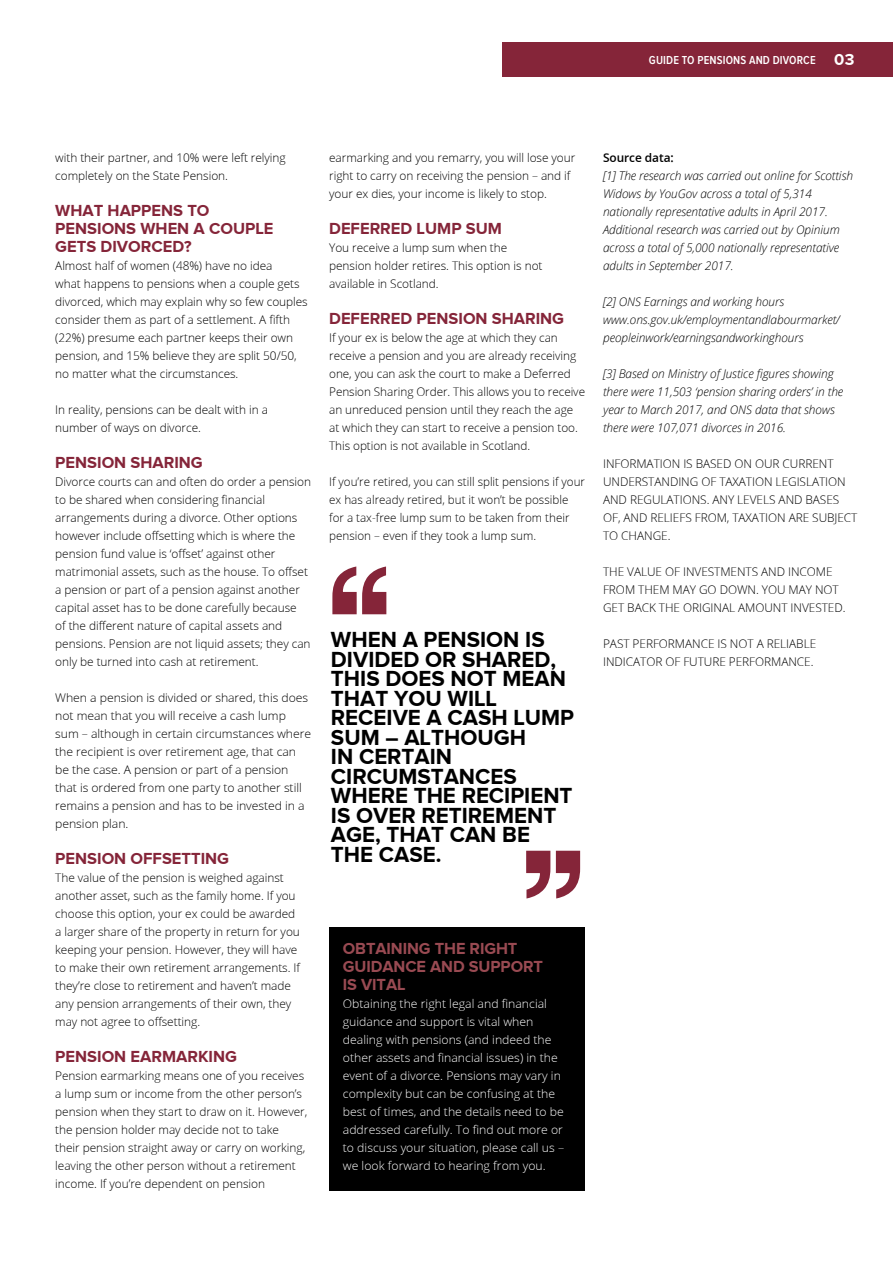
<style>
.page{position:relative;width:893px;height:1263px;background:#fff}
.page>*{position:absolute;margin:0;border:0;box-sizing:border-box;transform-origin:0 0}
.t1{font:700 22.5px/19.5px "Proxima Nova";color:#000}
.t2{font:700 16.5px/18px "Proxima Nova";color:#852539}
.t3{font:700 16.5px/18px "Proxima Nova";letter-spacing:-.005em;color:#994a52}
.t4{font:300 12px/18px "Open Sans";letter-spacing:-.005em;color:#000}
.t5{font:italic 300 12px/18px "Open Sans";letter-spacing:-.005em;color:#000}
.t6{font:300 12px/18px "Open Sans";color:#fff}
.t7{font:600 12px "Proxima Nova Cond";letter-spacing:.01em;color:#fff}
.t8{font:600 12px "Open Sans";letter-spacing:-.005em;color:#000}
.s1{font-family:"Proxima Nova";font-weight:700;font-size:16.5px}
</style>
<div class="page">
<div style="left:503px;top:43px;width:390px;height:34px;background:#852539"></div>
<div style="left:329px;top:927px;width:256px;height:264px;background:#000"></div>
<svg style="left:332px;top:566px;width:54px;height:48px"></svg>
<svg style="left:556px;top:851px;width:24px;height:47px"></svg>
<svg style="left:526px;top:851px;width:24px;height:47px"></svg>
<p class="t7" style="left:649px;top:55px;width:207px">GUIDE TO PENSIONS AND DIVORCE <span class="s1">03</span></p>
<p class="t4" style="left:55px;top:148px;width:232px">with their partner, and 10% were left relying completely on the State Pension.</p>
<h2 class="t2" style="left:55px;top:201px;width:220px">WHAT HAPPENS TO<br>PENSIONS WHEN A COUPLE<br>GETS DIVORCED?</h2>
<p class="t4" style="left:55px;top:256px;width:254px">Almost half of women (48%) have no idea<br>what happens to pensions when a couple gets divorced, which may explain why so few couples consider them as part of a settlement. A fifth (22%) presume each partner keeps their own pension, and 15% believe they are split 50/50, no matter what the circumstances.</p>
<p class="t4" style="left:55px;top:400px;width:214px">In reality, pensions can be dealt with in a number of ways on divorce.</p>
<h2 class="t2" style="left:55px;top:453px;width:149px">PENSION SHARING</h2>
<p class="t4" style="left:55px;top:472px;width:257px">Divorce courts can and often do order a pension to be shared when considering financial arrangements during a divorce. Other options however include offsetting which is where the pension fund value is ‘offset’ against other matrimonial assets, such as the house. To offset a pension or part of a pension against another capital asset has to be done carefully because<br>of the different nature of capital assets and pensions. Pension are not liquid assets; they can only be turned into cash at retirement.</p>
<p class="t4" style="left:55px;top:688px;width:257px">When a pension is divided or shared, this does not mean that you will receive a cash lump sum – although in certain circumstances where the recipient is over retirement age, that can be the case. A pension or part of a pension that is ordered from one party to another still remains a pension and has to be invested in a pension plan.</p>
<h2 class="t2" style="left:55px;top:849px;width:175px">PENSION OFFSETTING</h2>
<p class="t4" style="left:55px;top:868px;width:246px">The value of the pension is weighed against another asset, such as the family home. If you choose this option, your ex could be awarded a larger share of the property in return for you keeping your pension. However, they will have to make their own retirement arrangements. If they’re close to retirement and haven’t made any pension arrangements of their own, they may not agree to offsetting.</p>
<h2 class="t2" style="left:55px;top:1047px;width:183px">PENSION EARMARKING</h2>
<p class="t4" style="left:55px;top:1066px;width:254px">Pension earmarking means one of you receives a lump sum or income from the other person’s pension when they start to draw on it. However, the pension holder may decide not to take<br>their pension straight away or carry on working, leaving the other person without a retirement income. If you’re dependent on pension</p>
<p class="t4" style="left:329px;top:148px;width:248px">earmarking and you remarry, you will lose your right to carry on receiving the pension – and if your ex dies, your income is likely to stop.</p>
<h2 class="t2" style="left:329px;top:219px;width:174px">DEFERRED LUMP SUM</h2>
<p class="t4" style="left:329px;top:238px;width:215px">You receive a lump sum when the pension holder retires. This option is not available in Scotland.</p>
<h2 class="t2" style="left:329px;top:309px;width:236px">DEFERRED PENSION SHARING</h2>
<p class="t4" style="left:329px;top:328px;width:257px">If your ex is below the age at which they can receive a pension and you are already receiving one, you can ask the court to make a Deferred Pension Sharing Order. This allows you to receive an unreduced pension until they reach the age at which they can start to receive a pension too.<br>This option is not available in Scotland.</p>
<p class="t4" style="left:329px;top:472px;width:257px">If you’re retired, you can still split pensions if your ex has already retired, but it won’t be possible for a tax-free lump sum to be taken from their pension – even if they took a lump sum.</p>
<h1 class="t1" style="left:331px;top:629px;width:245px">WHEN A PENSION IS<br>DIVIDED OR SHARED,<br>THIS DOES NOT MEAN<br>THAT YOU WILL<br>RECEIVE A CASH LUMP<br>SUM – ALTHOUGH<br>IN CERTAIN<br>CIRCUMSTANCES<br>WHERE THE RECIPIENT<br>IS OVER RETIREMENT<br>AGE, THAT CAN BE<br>THE CASE.</h1>
<p class="t8" style="left:603px;top:149px;width:72px">Source data:</p>
<p class="t5" style="left:603px;top:166px;width:251px">[1] The research was carried out online for Scottish Widows by YouGov across a total of 5,314 nationally representative adults in April 2017.<br>Additional research was carried out by Opinium across a total of 5,000 nationally representative adults in September 2017.</p>
<p class="t5" style="left:603px;top:292px;width:238px">[2] ONS Earnings and working hours www.ons.gov.uk/employmentandlabourmarket/ peopleinwork/earningsandworkinghours</p>
<p class="t5" style="left:603px;top:364px;width:242px">[3] Based on Ministry of Justice figures showing there were 11,503 ‘pension sharing orders’ in the year to March 2017, and ONS data that shows there were 107,071 divorces in 2016.</p>
<p class="t4" style="left:603px;top:454px;width:256px">INFORMATION IS BASED ON OUR CURRENT UNDERSTANDING OF TAXATION LEGISLATION AND REGULATIONS. ANY LEVELS AND BASES OF, AND RELIEFS FROM, TAXATION ARE SUBJECT TO CHANGE.</p>
<p class="t4" style="left:603px;top:562px;width:244px">THE VALUE OF INVESTMENTS AND INCOME<br>FROM THEM MAY GO DOWN. YOU MAY NOT<br>GET BACK THE ORIGINAL AMOUNT INVESTED.</p>
<p class="t4" style="left:603px;top:634px;width:215px">PAST PERFORMANCE IS NOT A RELIABLE<br>INDICATOR OF FUTURE PERFORMANCE.</p>
<h2 class="t3" style="left:343px;top:939px;width:202px">OBTAINING THE RIGHT<br>GUIDANCE AND SUPPORT<br>IS VITAL</h2>
<p class="t6" style="left:343px;top:994px;width:223px">Obtaining the right legal and financial guidance and support is vital when dealing with pensions (and indeed the other assets and financial issues) in the event of a divorce. Pensions may vary in complexity but can be confusing at the best of times, and the details need to be addressed carefully. To find out more or to discuss your situation, please call us – we look forward to hearing from you.</p>
</div>
